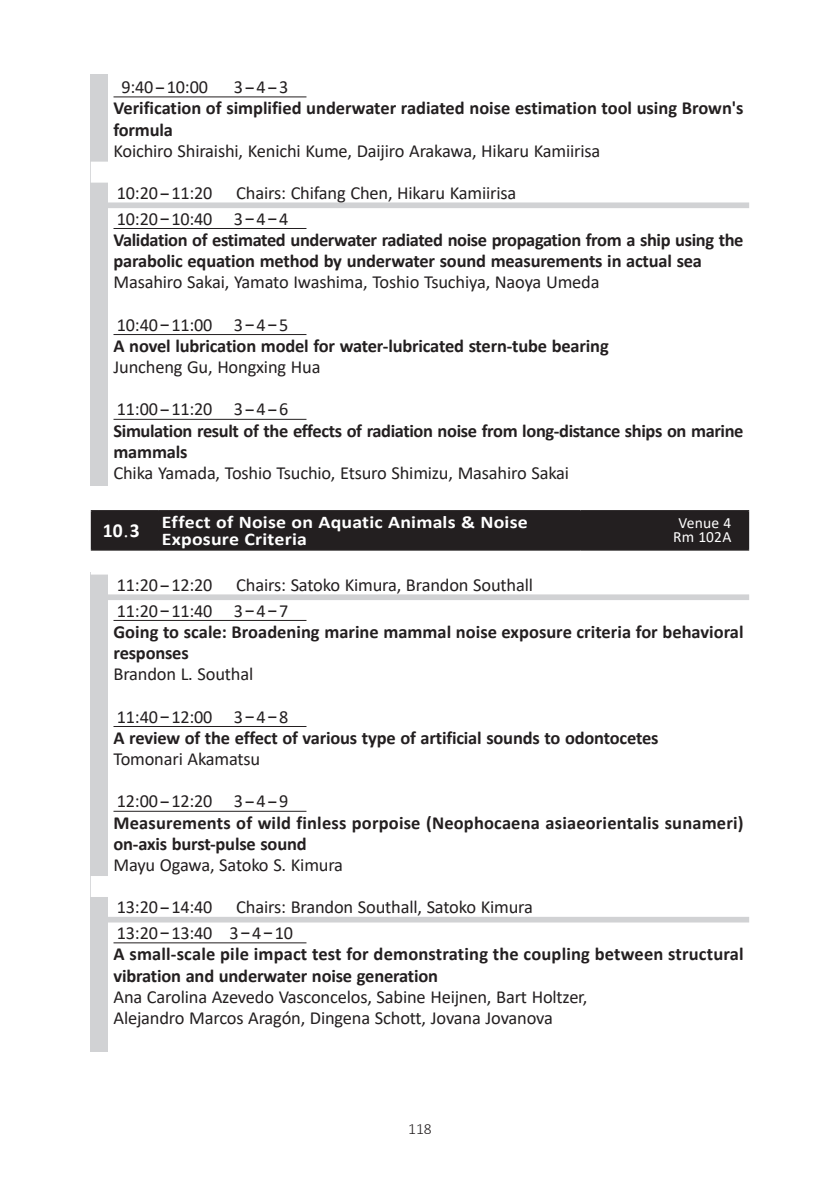
<style>
.page{position:relative;width:840px;height:1191px;background:#fff}
.page>*{position:absolute;margin:0;border:0;box-sizing:border-box;transform-origin:0 0}
.t1{font:18.4px/25.6px "Calibri";letter-spacing:-.01em;color:#231f20}
.t2{font:700 18.4px/21.2px "Calibri";letter-spacing:-.01em;color:#231f20}
.t3{font:700 18.4px/21.2px "Calibri";letter-spacing:.01em;color:#231f20}
.t4{font:700 17.8px/17px "Calibri";letter-spacing:.01em;color:#fff;scale:1.11 1}
.t5{font:15.6px/14.2px "Calibri";letter-spacing:.01em;color:#fff;text-align:center}
.t6{font:300 15.6px "Calibri";color:#231f20}
.s1{font-weight:400}
.s2{font-family:"Futo Go B101 Pro"}
.s3{font-family:"Futo Go B101 Pro";font-weight:700}
.s4{font-size:19.8px}
.s5{font-family:"Ryumin Pro";font-weight:400;font-size:19.8px}
</style>
<div class="page">
<div style="left:91px;top:74px;width:17px;height:24px;background:#d1d2d4"></div>
<hr style="left:113px;top:96px;width:193px;height:1px;background:#231f20">
<div style="left:91px;top:96px;width:17px;height:46px;background:#d1d2d4"></div>
<div style="left:91px;top:139px;width:17px;height:45px;background:#d1d2d4"></div>
<div style="left:91px;top:180px;width:17px;height:24px;background:#d1d2d4"></div>
<div style="left:91px;top:162px;width:657px;height:21px;background:#fff"></div>
<div style="left:91px;top:202px;width:657px;height:6px;background:#d1d2d4"></div>
<div style="left:91px;top:205px;width:17px;height:25px;background:#d1d2d4"></div>
<hr style="left:113px;top:228px;width:193px;height:1px;background:#231f20">
<div style="left:91px;top:228px;width:17px;height:45px;background:#d1d2d4"></div>
<div style="left:91px;top:270px;width:17px;height:45px;background:#d1d2d4"></div>
<div style="left:91px;top:311px;width:17px;height:25px;background:#d1d2d4"></div>
<hr style="left:113px;top:334px;width:193px;height:1px;background:#231f20">
<div style="left:91px;top:334px;width:17px;height:24px;background:#d1d2d4"></div>
<div style="left:91px;top:355px;width:17px;height:45px;background:#d1d2d4"></div>
<div style="left:91px;top:396px;width:17px;height:24px;background:#d1d2d4"></div>
<hr style="left:113px;top:419px;width:193px;height:1px;background:#231f20">
<div style="left:91px;top:419px;width:17px;height:45px;background:#d1d2d4"></div>
<div style="left:91px;top:461px;width:17px;height:24px;background:#d1d2d4"></div>
<div style="left:91px;top:572px;width:17px;height:24px;background:#d1d2d4"></div>
<div style="left:91px;top:553px;width:657px;height:21px;background:#fff"></div>
<div style="left:91px;top:594px;width:657px;height:6px;background:#d1d2d4"></div>
<div style="left:91px;top:597px;width:17px;height:24px;background:#d1d2d4"></div>
<hr style="left:113px;top:620px;width:193px;height:1px;background:#231f20">
<div style="left:91px;top:620px;width:17px;height:45px;background:#d1d2d4"></div>
<div style="left:91px;top:662px;width:17px;height:45px;background:#d1d2d4"></div>
<div style="left:91px;top:703px;width:17px;height:24px;background:#d1d2d4"></div>
<hr style="left:113px;top:726px;width:193px;height:1px;background:#231f20">
<div style="left:91px;top:726px;width:17px;height:24px;background:#d1d2d4"></div>
<div style="left:91px;top:747px;width:17px;height:45px;background:#d1d2d4"></div>
<div style="left:91px;top:788px;width:17px;height:24px;background:#d1d2d4"></div>
<hr style="left:113px;top:810px;width:193px;height:1px;background:#231f20">
<div style="left:91px;top:810px;width:17px;height:46px;background:#d1d2d4"></div>
<div style="left:91px;top:853px;width:17px;height:45px;background:#d1d2d4"></div>
<div style="left:91px;top:894px;width:17px;height:24px;background:#d1d2d4"></div>
<div style="left:91px;top:876px;width:657px;height:21px;background:#fff"></div>
<div style="left:91px;top:916px;width:657px;height:6px;background:#d1d2d4"></div>
<div style="left:91px;top:920px;width:17px;height:24px;background:#d1d2d4"></div>
<hr style="left:113px;top:942px;width:193px;height:1px;background:#231f20">
<div style="left:91px;top:942px;width:17px;height:45px;background:#d1d2d4"></div>
<div style="left:91px;top:985px;width:17px;height:66px;background:#d1d2d4"></div>
<div style="left:92px;top:511px;width:655px;height:38px;background:#231f20"></div>
<hr style="left:91px;top:510px;width:68px;height:1px;background:#231f20">
<hr style="left:91px;top:511px;width:1px;height:38px;background:#231f20">
<hr style="left:159px;top:510px;width:421px;height:1px;background:#231f20">
<hr style="left:158px;top:511px;width:1px;height:38px;background:#231f20">
<hr style="left:580px;top:510px;width:168px;height:1px;background:#231f20">
<hr style="left:579px;top:511px;width:1px;height:38px;background:#231f20">
<hr style="left:747px;top:511px;width:1px;height:38px;background:#231f20">
<hr style="left:91px;top:549px;width:68px;height:1px;background:#231f20">
<hr style="left:159px;top:549px;width:421px;height:1px;background:#231f20">
<hr style="left:580px;top:549px;width:168px;height:1px;background:#231f20">
<p class="t2" style="left:113px;top:76px;width:631px;text-indent:120px"><span class="s1">3</span><span class="s2">-</span><span class="s1">4</span><span class="s2">-</span><span class="s1">3<br></span>Verification of simplified underwater radiated noise estimation tool using Brown's formula</p>
<p class="t1" style="left:113px;top:137px;width:488px">Koichiro Shiraishi, Kenichi Kume, Daijiro Arakawa, Hikaru Kamiirisa</p>
<p class="t1" style="left:117px;top:180px;width:97px">10:20<span class="s3">-</span>11:20</p>
<p class="t1" style="left:121px;top:74px;width:88px">9:40<span class="s3">-</span>10:00</p>
<p class="t1" style="left:117px;top:180px;width:400px;text-indent:119px">Chairs: Chifang Chen, Hikaru Kamiirisa<br>10:20<span class="s3">-</span>10:40 3<span class="s3">-</span>4<span class="s3">-</span>4</p>
<p class="t2" style="left:113px;top:229px;width:631px">Validation of estimated underwater radiated noise propagation from a ship using the parabolic equation method by underwater sound measurements in actual sea</p>
<p class="t1" style="left:113px;top:269px;width:487px">Masahiro Sakai, Yamato Iwashima, Toshio Tsuchiya, Naoya Umeda</p>
<p class="t2" style="left:113px;top:314px;width:496px"><span class="s1">10:40</span><span class="s2">-</span><span class="s1">11:00 3</span><span class="s2">-</span><span class="s1">4</span><span class="s2">-</span><span class="s1">5<br></span>A novel lubrication model for water-lubricated stern-tube bearing</p>
<p class="t1" style="left:113px;top:354px;width:208px">Juncheng Gu, Hongxing Hua</p>
<p class="t2" style="left:113px;top:398px;width:631px"><span class="s1">11:00</span><span class="s2">-</span><span class="s1">11:20 3</span><span class="s2">-</span><span class="s1">4</span><span class="s2">-</span><span class="s1">6<br></span>Simulation result of the effects of radiation noise from long-distance ships on marine mammals</p>
<p class="t1" style="left:113px;top:460px;width:457px">Chika Yamada, Toshio Tsuchio, Etsuro Shimizu, Masahiro Sakai</p>
<p class="t4" style="left:162px;top:513px;width:331px;text-indent:-59px"><span class="s4">10</span><span class="s5">.</span><span class="s4">3</span> Effect of Noise on Aquatic Animals &amp; Noise<br>Exposure Criteria</p>
<p class="t5" style="left:672px;top:515px;width:60px">Venue 4<br>Rm 102A</p>
<p class="t1" style="left:117px;top:571px;width:97px">11:20<span class="s3">-</span>12:20</p>
<p class="t1" style="left:117px;top:571px;width:417px;text-indent:119px">Chairs: Satoko Kimura, Brandon Southall<br>11:20<span class="s3">-</span>11:40 3<span class="s3">-</span>4<span class="s3">-</span>7</p>
<p class="t2" style="left:113px;top:621px;width:631px">Going to scale: Broadening marine mammal noise exposure criteria for behavioral responses</p>
<p class="t1" style="left:113px;top:661px;width:141px">Brandon L. Southal</p>
<p class="t2" style="left:113px;top:705px;width:546px"><span class="s1">11:40</span><span class="s2">-</span><span class="s1">12:00 3</span><span class="s2">-</span><span class="s1">4</span><span class="s2">-</span><span class="s1">8<br></span>A review of the effect of various type of artificial sounds to odontocetes</p>
<p class="t1" style="left:113px;top:745px;width:148px">Tomonari Akamatsu</p>
<p class="t3" style="left:113px;top:790px;width:631px"><span class="s1">12:00</span><span class="s2">-</span><span class="s1">12:20 3</span><span class="s2">-</span><span class="s1">4</span><span class="s2">-</span><span class="s1">9<br></span>Measurements of wild finless porpoise (Neophocaena asiaeorientalis sunameri) on-axis burst-pulse sound</p>
<p class="t1" style="left:113px;top:852px;width:231px">Mayu Ogawa, Satoko S. Kimura</p>
<p class="t1" style="left:117px;top:894px;width:97px">13:20<span class="s3">-</span>14:40</p>
<p class="t1" style="left:117px;top:894px;width:417px;text-indent:119px">Chairs: Brandon Southall, Satoko Kimura<br>13:20<span class="s3">-</span>13:40 3<span class="s3">-</span>4<span class="s3">-</span>10</p>
<p class="t3" style="left:113px;top:943px;width:631px">A small-scale pile impact test for demonstrating the coupling between structural vibration and underwater noise generation</p>
<p class="t1" style="left:113px;top:985px;width:475px;line-height:21.2px">Ana Carolina Azevedo Vasconcelos, Sabine Heijnen, Bart Holtzer,<br>Alejandro Marcos Aragón, Dingena Schott, Jovana Jovanova</p>
<p class="t6" style="left:408px;top:1119px;width:25px">118</p>
</div>
